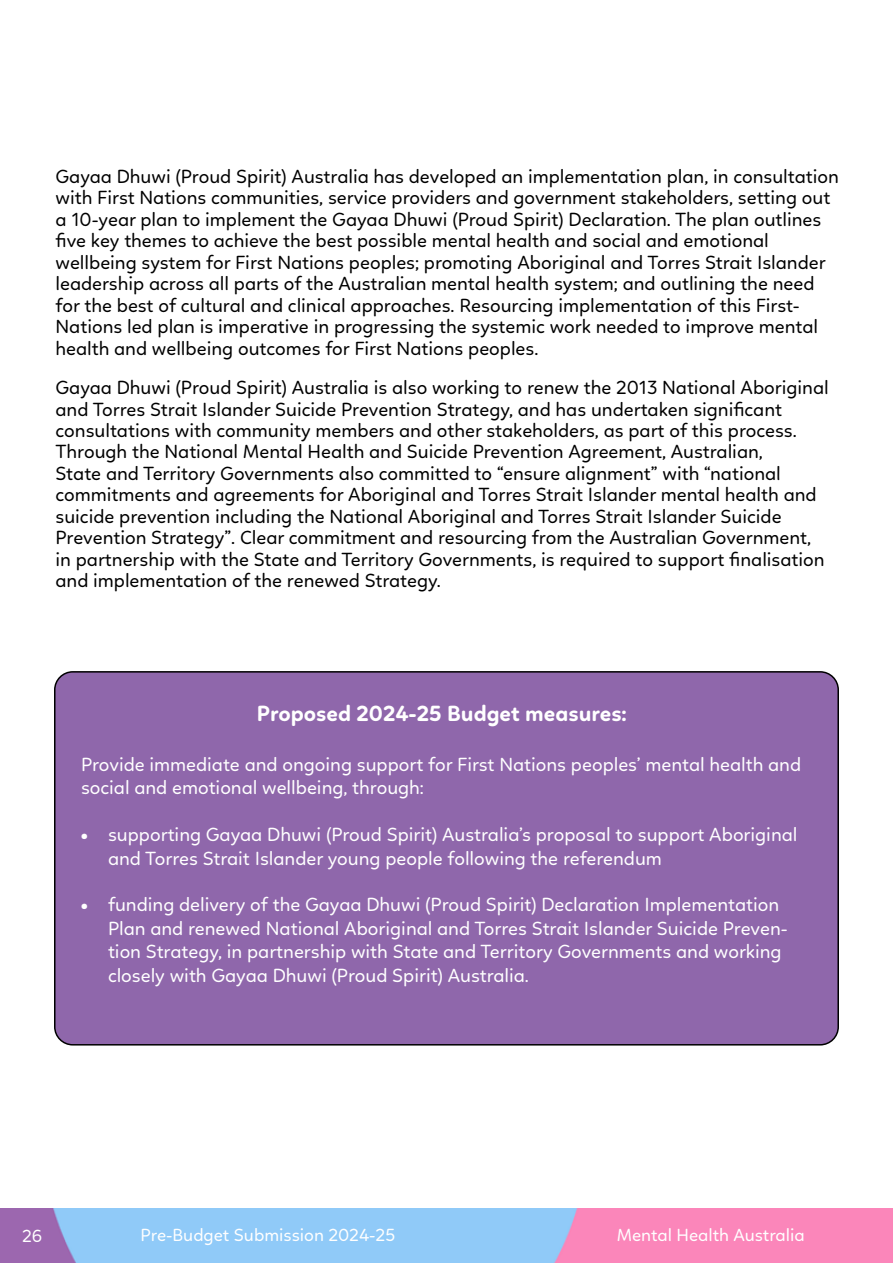
<style>
.page{position:relative;width:893px;height:1263px;background:#fff}
.page>*{position:absolute;margin:0;border:0;box-sizing:border-box;transform-origin:0 0}
.t1{font:700 22.5px "Linotte";color:#fff}
.t2{font:19.5px/21.5px "Linotte";color:#000}
.t3{font:19.5px/23.4px "Linotte";color:#fff}
.t4{font:18px "Linotte";color:#fff}
</style>
<div class="page">
<img style="left:0;top:1209px;width:893px;height:54px">
<div style="left:55px;top:672px;width:783px;height:373px;background:#8f67ab;border-radius:18px"></div>
<div style="left:54px;top:671px;width:785px;height:374px;border:2px solid #000;border-radius:18px"></div>
<p class="t2" style="left:56px;top:166px;width:785px">Gayaa Dhuwi (Proud Spirit) Australia has developed an implementation plan, in consultation with First Nations communities, service providers and government stakeholders, setting out a 10-year plan to implement the Gayaa Dhuwi (Proud Spirit) Declaration. The plan outlines five key themes to achieve the best possible mental health and social and emotional wellbeing system for First Nations peoples; promoting Aboriginal and Torres Strait Islander leadership across all parts of the Australian mental health system; and outlining the need for the best of cultural and clinical approaches. Resourcing implementation of this First-Nations led plan is imperative in progressing the systemic work needed to improve mental health and wellbeing outcomes for First Nations peoples.</p>
<p class="t2" style="left:56px;top:377px;width:775px">Gayaa Dhuwi (Proud Spirit) Australia is also working to renew the 2013 National Aboriginal and Torres Strait Islander Suicide Prevention Strategy, and has undertaken significant consultations with community members and other stakeholders, as part of this process.<br>Through the National Mental Health and Suicide Prevention Agreement, Australian,<br>State and Territory Governments also committed to “ensure alignment” with “national commitments and agreements for Aboriginal and Torres Strait Islander mental health and suicide prevention including the National Aboriginal and Torres Strait Islander Suicide Prevention Strategy”. Clear commitment and resourcing from the Australian Government, in partnership with the State and Territory Governments, is required to support finalisation and implementation of the renewed Strategy.</p>
<p class="t1" style="left:257px;top:700px;width:371px">Proposed 2024-25 Budget measures:</p>
<p class="t3" style="left:81px;top:752px;width:722px">Provide immediate and ongoing support for First Nations peoples’ mental health and social and emotional wellbeing, through:</p>
<p class="t3" style="left:108px;top:823px;width:691px;text-indent:-27px">• supporting Gayaa Dhuwi (Proud Spirit) Australia’s proposal to support Aboriginal and Torres Strait Islander young people following the referendum</p>
<p class="t3" style="left:108px;top:893px;width:681px;text-indent:-27px">• funding delivery of the Gayaa Dhuwi (Proud Spirit) Declaration Implementation Plan and renewed National Aboriginal and Torres Strait Islander Suicide Preven&shy;tion Strategy, in partnership with State and Territory Governments and working closely with Gayaa Dhuwi (Proud Spirit) Australia.</p>
<p class="t4" style="left:22px;top:1225px;width:22px">26</p>
<p class="t4" style="left:141px;top:1225px;width:256px">Pre-Budget Submission 2024-25</p>
<p class="t4" style="left:617px;top:1225px;width:189px">Mental Health Australia</p>
</div>
